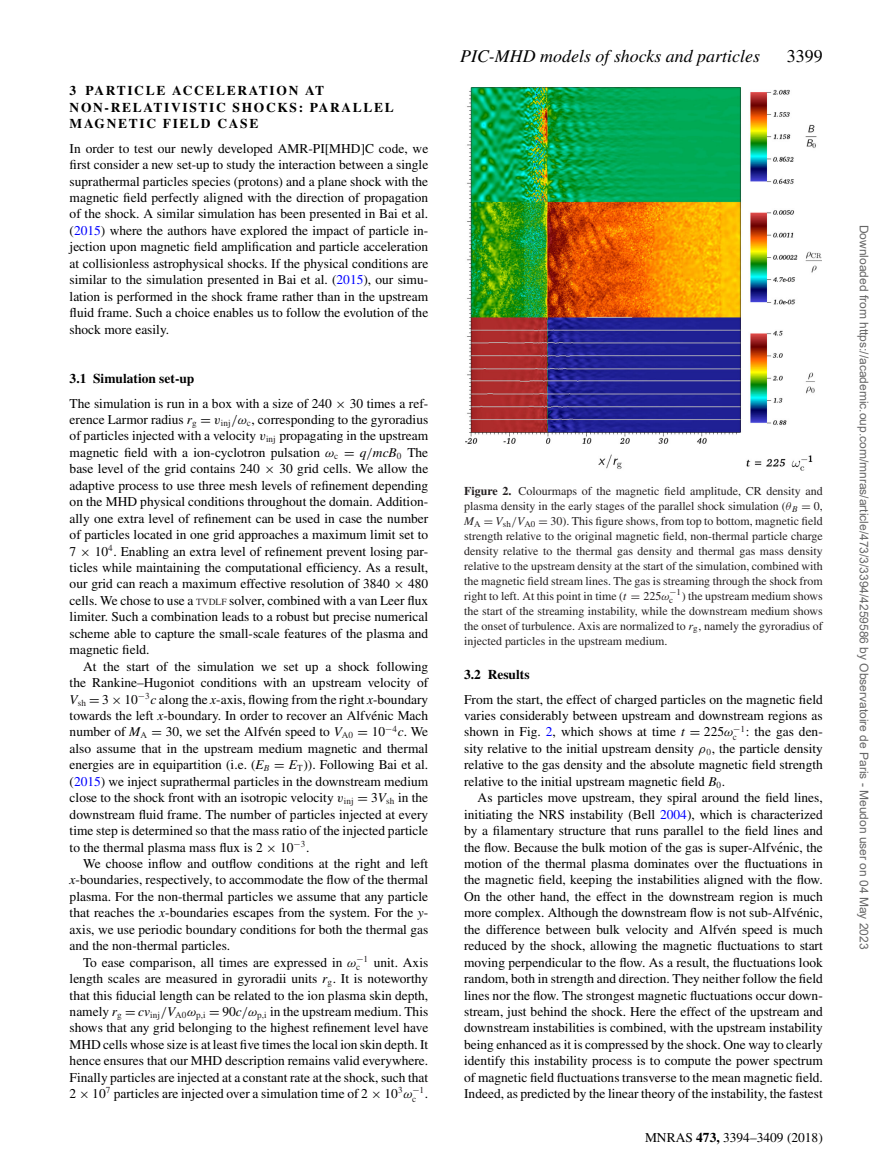
<style>
.page{position:relative;width:893px;height:1174px;background:#fff}
.page>*{position:absolute;margin:0;border:0;box-sizing:border-box;transform-origin:0 0}
.t1{font:italic 18px "Times";color:#000}
.t2{font:18px "Times";color:#000}
.t3{font:13.5px/16.5px "Times";color:#000;text-align:justify}
.t4{font:700 13.5px/16.5px "Times";letter-spacing:.125em;color:#000}
.t5{font:700 13.5px "Times";color:#000}
.t6{font:12px/15px "Times";color:#231f20;text-align:justify}
.t7{font:12px "Arial";color:#666}
.t8{font:9.15px "Times";color:#231f20}
.s1{color:#00f}
.s2{font-weight:700}
.s3{font-family:"MTSY"}
.s4{font-style:italic}
.s5{font-family:"MTMI"}
.s6{font-size:9.45px;color:#231f20}
</style>
<div class="page">
<img style="left:466px;top:87px;width:355px;height:384px">
<p class="t4" style="left:70px;top:83px;width:326px">3 PARTICLE ACCELERATION AT<br>NON-RELATIVISTIC SHOCKS: PARALLEL<br>MAGNETIC FIELD CASE</p>
<p class="t3" style="left:70px;top:141px;width:360px">In order to test our newly developed AMR-PI[MHD]C code, we first consider a new set-up to study the interaction between a single suprathermal particles species (protons) and a plane shock with the magnetic field perfectly aligned with the direction of propagation of the shock. A similar simulation has been presented in Bai et al. (<span class="s1">2015</span>) where the authors have explored the impact of particle in&shy;jection upon magnetic field amplification and particle acceleration at collisionless astrophysical shocks. If the physical conditions are similar to the simulation presented in Bai et al. (<span class="s1">2015</span>), our simu&shy;lation is performed in the shock frame rather than in the upstream fluid frame. Such a choice enables us to follow the evolution of the shock more easily.</p>
<p class="t3" style="left:70px;top:367px;width:360px;line-height:24.6px"><span class="s2">3.1 Simulation set-up<br></span>The simulation is run in a box with a size of 240 <span class="s3">×</span> 30 times a ref-</p>
<p class="t3" style="left:70px;top:412px;width:360px">erence Larmor radius <span class="s4">r</span><sub>g</sub> <span class="s3">=</span> <span class="s5">v</span><sub>inj</sub><span class="s5">/ω</span><sub>c</sub>, corresponding to the gyroradius of particles injected with a velocity <span class="s5">v</span><sub>inj</sub> propagating in the upstream magnetic field with a ion-cyclotron pulsation <span class="s5">ω</span><sub>c</sub> <span class="s3">=</span> <span class="s4">q</span><span class="s5">/</span><span class="s4">mcB</span><sub>0</sub> The base level of the grid contains 240 <span class="s3">×</span> 30 grid cells. We allow the adaptive process to use three mesh levels of refinement depending on the MHD physical conditions throughout the domain. Addition&shy;ally one extra level of refinement can be used in case the number of particles located in one grid approaches a maximum limit set to 7 <span class="s3">×</span> 10<sup>4</sup>. Enabling an extra level of refinement prevent losing par&shy;ticles while maintaining the computational efficiency. As a result, our grid can reach a maximum effective resolution of 3840 <span class="s3">×</span> 480 cells. We chose to use a <span class="s6">TVDLF</span> solver, combined with a van Leer flux limiter. Such a combination leads to a robust but precise numerical scheme able to capture the small-scale features of the plasma and magnetic field.</p>
<p class="t3" style="left:70px;top:659px;width:360px;text-indent:13px">At the start of the simulation we set up a shock following the Rankine–Hugoniot conditions with an upstream velocity of <span class="s4">V</span><sub>sh</sub> <span class="s3">=</span> 3 <span class="s3">×</span> 10<sup>−</sup><sup>3</sup><span class="s4">c</span> along the <span class="s4">x</span>-axis, flowing from the right <span class="s4">x</span>-boundary towards the left <span class="s4">x</span>-boundary. In order to recover an Alfvenic Mach</p>
<p class="t3" style="left:70px;top:708px;width:360px;text-indent:303px">´<br>number of <span class="s4">M</span><sub>A</sub> <span class="s3">=</span> 30, we set the Alfven speed to <span class="s4">V</span><sub>A0</sub> <span class="s3">=</span> 10<sup>−</sup><sup>4</sup><span class="s4">c</span>. We</p>
<p class="t3" style="left:70px;top:724px;width:360px;text-align:left;text-indent:200px">´<br>also assume that in the upstream medium magnetic and thermal energies are in equipartition (i.e. (<span class="s4">E</span><sub>B</sub> <span class="s3">=</span> <span class="s4">E</span><sub>T</sub>)). Following Bai et al. (<span class="s1">2015</span>) we inject suprathermal particles in the downstream medium close to the shock front with an isotropic velocity <span class="s5">v</span><sub>inj</sub> <span class="s3">=</span> 3<span class="s4">V</span><sub>sh</sub> in the downstream fluid frame. The number of particles injected at every time step is determined so that the mass ratio of the injected particle to the thermal plasma mass flux is 2 <span class="s3">×</span> 10<sup>−</sup><sup>3</sup>.</p>
<p class="t3" style="left:83px;top:856px;width:347px">We choose inflow and outflow conditions at the right and left</p>
<p class="t3" style="left:70px;top:873px;width:360px"><span class="s4">x</span>-boundaries, respectively, to accommodate the flow of the thermal</p>
<p class="t3" style="left:70px;top:889px;width:360px">plasma. For the non-thermal particles we assume that any particle</p>
<p class="t3" style="left:70px;top:905px;width:360px">that reaches the <span class="s4">x</span>-boundaries escapes from the system. For the <span class="s4">y</span>-</p>
<p class="t3" style="left:70px;top:922px;width:360px">axis, we use periodic boundary conditions for both the thermal gas</p>
<p class="t3" style="left:70px;top:938px;width:162px">and the non-thermal particles.</p>
<p class="t3" style="left:83px;top:955px;width:287px">To ease comparison, all times are expressed in <span class="s5">ω</span><sup>−</sup><sup>1</sup></p>
<p class="t3" style="left:70px;top:955px;width:360px;text-indent:286px"><sub>c</sub> unit. Axis length scales are measured in gyroradii units <span class="s4">r</span><sub>g</sub>. It is noteworthy that this fiducial length can be related to the ion plasma skin depth, namely <span class="s4">r</span><sub>g</sub> <span class="s3">=</span> <span class="s4">cv</span><sub>inj</sub><span class="s5">/</span><span class="s4">V</span><sub>A0</sub><span class="s5">ω</span><sub>p,i</sub> <span class="s3">=</span> 90<span class="s4">c</span><span class="s5">/ω</span><sub>p,i</sub> in the upstream medium. This shows that any grid belonging to the highest refinement level have MHD cells whose size is at least five times the local ion skin depth. It hence ensures that our MHD description remains valid everywhere.<br>Finally particles are injected at a constant rate at the shock, such that 2 <span class="s3">×</span> 10<sup>7</sup> particles are injected over a simulation time of 2 <span class="s3">×</span> 10<sup>3</sup><span class="s5">ω</span><sup>−</sup><sup>1</sup></p>
<p class="t8" style="left:412px;top:1095px;width:18px">c <sup>.</sup></p>
<h1 class="t1" style="left:460px;top:49px;width:301px">PIC-MHD models of shocks and particles</h1>
<h1 class="t2" style="left:787px;top:49px;width:37px">3399</h1>
<p class="t6" style="left:464px;top:484px;width:360px"><span class="s2">Figure 2.</span> Colourmaps of the magnetic field amplitude, CR density and plasma density in the early stages of the parallel shock simulation (<span class="s5">θ</span><sub>B</sub> <span class="s3">=</span> 0, <span class="s4">M</span><sub>A</sub> <span class="s3">=</span> <span class="s4">V</span><sub>sh</sub><span class="s5">/</span><span class="s4">V</span><sub>A0</sub> <span class="s3">=</span> 30). This figure shows, from top to bottom, magnetic field strength relative to the original magnetic field, non-thermal particle charge density relative to the thermal gas density and thermal gas mass density relative to the upstream density at the start of the simulation, combined with the magnetic field stream lines. The gas is streaming through the shock from right to left. At this point in time (<span class="s5">t</span> <span class="s3">=</span> 225<span class="s5">ω</span><sup>−</sup><sup>1</sup></p>
<p class="t6" style="left:464px;top:589px;width:360px;text-indent:205px"><sub>c</sub> ) the upstream medium shows the start of the streaming instability, while the downstream medium shows the onset of turbulence. Axis are normalized to <span class="s4">r</span><sub>g</sub>, namely the gyroradius of injected particles in the upstream medium.</p>
<p class="t5" style="left:464px;top:669px;width:67px">3.2 Results</p>
<p class="t3" style="left:464px;top:692px;width:360px">From the start, the effect of charged particles on the magnetic field varies considerably between upstream and downstream regions as shown in Fig. <span class="s1">2</span>, which shows at time <span class="s5">t</span> <span class="s3">=</span> 225<span class="s5">ω</span><sup>−</sup><sup>1</sup></p>
<p class="t3" style="left:464px;top:725px;width:360px;text-indent:269px"><sub>c</sub> : the gas den&shy;sity relative to the initial upstream density <span class="s5">ρ</span><sub>0</sub>, the particle density relative to the gas density and the absolute magnetic field strength relative to the initial upstream magnetic field <span class="s4">B</span><sub>0</sub>.</p>
<p class="t3" style="left:464px;top:790px;width:360px;text-indent:13px">As particles move upstream, they spiral around the field lines, initiating the NRS instability (Bell <span class="s1">2004</span>), which is characterized by a filamentary structure that runs parallel to the field lines and the flow. Because the bulk motion of the gas is super-Alfvenic, the</p>
<p class="t3" style="left:464px;top:840px;width:360px;text-align:left;text-indent:314px">´ motion of the thermal plasma dominates over the fluctuations in the magnetic field, keeping the instabilities aligned with the flow.<br>On the other hand, the effect in the downstream region is much more complex. Although the downstream flow is not sub-Alfvenic,</p>
<p class="t3" style="left:464px;top:905px;width:360px;text-indent:334px">´<br>the difference between bulk velocity and Alfven speed is much</p>
<p class="t3" style="left:464px;top:922px;width:360px;text-align:left;text-indent:260px">´<br>reduced by the shock, allowing the magnetic fluctuations to start moving perpendicular to the flow. As a result, the fluctuations look random, both in strength and direction. They neither follow the field lines nor the flow. The strongest magnetic fluctuations occur down&shy;stream, just behind the shock. Here the effect of the upstream and downstream instabilities is combined, with the upstream instability being enhanced as it is compressed by the shock. One way to clearly identify this instability process is to compute the power spectrum of magnetic field fluctuations transverse to the mean magnetic field.<br>Indeed, as predicted by the linear theory of the instability, the fastest</p>
<p class="t3" style="left:645px;top:1130px;width:179px">MNRAS <span class="s2">473,</span> 3394–3409 (2018)</p>
<p class="t7" style="left:868px;top:224px;width:726px;rotate:90deg">Downloaded from https://academic.oup.com/mnras/article/473/3/3394/4259586 by Observatoire de Paris - Meudon user on 04 May 2023</p>
</div>
